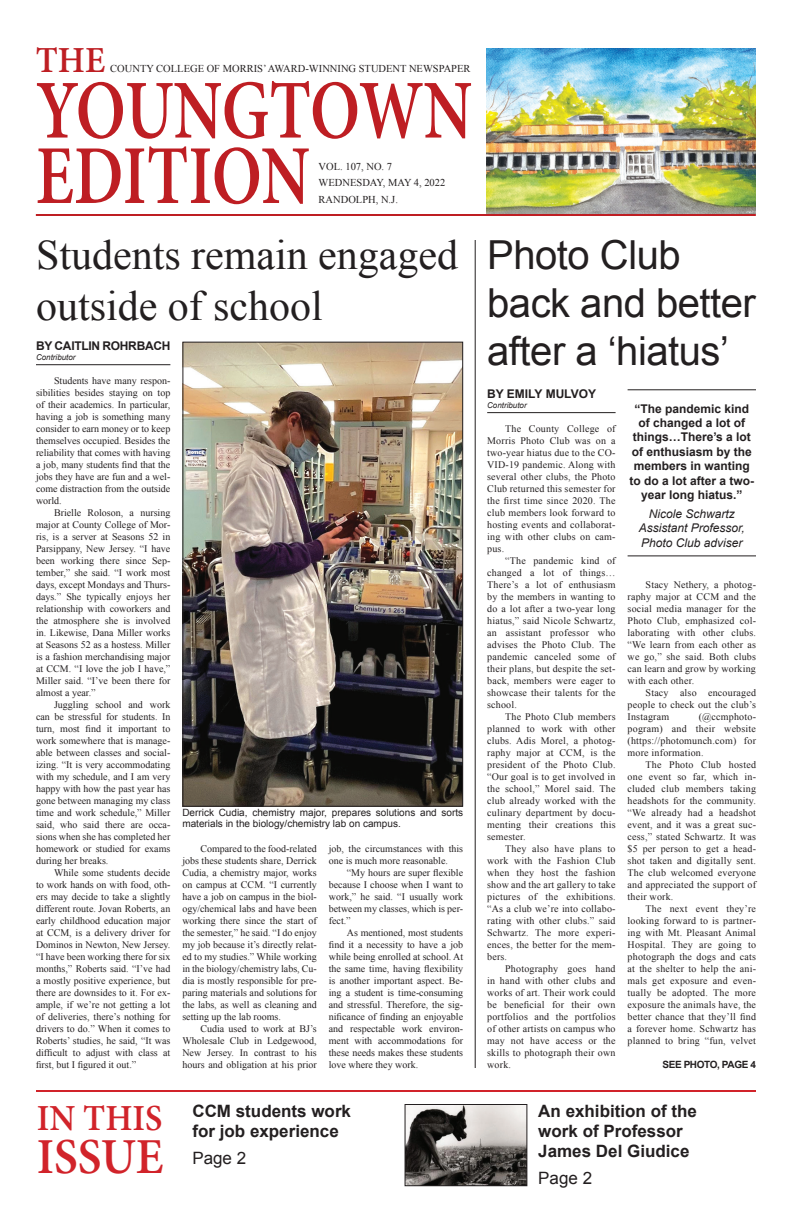
<style>
.page{position:relative;width:792px;height:1224px;background:#fff}
.page>*{position:absolute;margin:0;border:0;box-sizing:border-box;transform-origin:0 0}
.t1{font:600 83.8px "Minion Pro";letter-spacing:-.01em;color:#be1e23;scale:.79 1}
.t2{font:600 50.4px "Minion Pro";color:#d1232a;scale:.95 1}
.Headline_Times{font:42px/50.4px "Times New Roman";color:#231f20}
.Headline_Arial{font:40px/48px "Arial";letter-spacing:-.01em;color:#231f20}
.t3{font:600 36.8px "Minion Pro";color:#d1232a;scale:.95 1}
.t4{font:600 36.8px "Minion Pro";color:#be1e23;scale:.95 1}
.Mugshot_name{font:700 17px/20px "Arial";color:#231f20}
.Photo_Caption{font:17px "Arial";color:#231f20}
.Pull_Quote{font:700 12px/14.4px "Arial";color:#231f20;text-align:center}
.Pull_Quote_Attributi{font:italic 12px/14.4px "Arial";color:#231f20;text-align:center}
.Byline_Name{font:700 12px "Arial";letter-spacing:-.025em;color:#231f20}
.Byline_Name-2{font:700 12px "Arial";color:#231f20}
.Headline_Arial-2{font:10.5px "Times New Roman";color:#231f20}
.Body_Text{font:10px/12px "Times New Roman";letter-spacing:.02em;color:#231f20;text-align:justify}
.Photo_Caption-2{font:10px/11px "Arial";color:#231f20}
.Body_Text-2{font:10px/12px "Times New Roman";color:#231f20}
.Continued_on{font:700 10px "Arial";letter-spacing:-.04em;color:#231f20}
.Byline_Title{font:italic 8px "Arial";color:#231f20}
</style>
<div class="page">
<hr style="left:36px;top:214px;width:720px;height:2px;background:#be1e23">
<img style="left:487px;top:48px;width:269px;height:166px">
<hr style="left:36px;top:1090px;width:720px;height:2px;background:#d1232a">
<hr style="left:36px;top:364px;width:134px;height:1px;background:#231f20">
<hr style="left:487px;top:412px;width:129px;height:1px;background:#231f20">
<hr style="left:628px;top:390px;width:128px;height:1px;background:#231f20">
<hr style="left:628px;top:556px;width:128px;height:1px;background:#231f20">
<img style="left:407px;top:1106px;width:118px;height:78px">
<div style="left:405px;top:1104px;width:122px;height:82px;border:1px solid #231f20"></div>
<img style="left:184px;top:344px;width:277px;height:461px">
<div style="left:182px;top:342px;width:281px;height:465px;border:1px solid #231f20"></div>
<hr style="left:475px;top:240px;width:1px;height:828px;background:#231f20">
<h3 class="t4" style="left:36px;top:35px;width:75px">THE</h3>
<p class="Headline_Arial-2" style="left:110px;top:61px;width:362px">COUNTY COLLEGE OF MORRIS’ AWARD-WINNING STUDENT NEWSPAPER</p>
<h1 class="t1" style="left:36px;top:53px;width:554px">YOUNGTOWN</h1>
<h1 class="t1" style="left:36px;top:118px;width:349px">EDITION</h1>
<p class="Headline_Arial-2" style="left:319px;top:159px;width:75px">VOL. 107, NO. 7</p>
<p class="Headline_Arial-2" style="left:319px;top:176px;width:128px">WEDNESDAY, MAY 4, 2022</p>
<p class="Headline_Arial-2" style="left:319px;top:192px;width:81px">RANDOLPH, N.J.</p>
<p class="Headline_Times" style="left:36px;top:229px;width:424px">Students remain engaged outside of school</p>
<p class="Byline_Name" style="left:36px;top:338px;width:136px">BY CAITLIN ROHRBACH</p>
<p class="Byline_Title" style="left:36px;top:352px;width:41px">Contributor</p>
<p class="Body_Text" style="left:36px;top:374px;width:136px;text-indent:18px">Students have many respon&shy;sibilities besides staying on top of their academics. In particular, having a job is something many consider to earn money or to keep themselves occupied. Besides the reliability that comes with having a job, many students find that the jobs they have are fun and a wel&shy;come distraction from the outside world.</p>
<p class="Body_Text" style="left:36px;top:506px;width:136px;text-indent:18px">Brielle Roloson, a nursing major at County College of Mor&shy;ris, is a server at Seasons 52 in Parsippany, New Jersey. “I have been working there since Sep&shy;tember,” she said. “I work most days, except Mondays and Thurs&shy;days.” She typically enjoys her relationship with coworkers and the atmosphere she is involved in. Likewise, Dana Miller works at Seasons 52 as a hostess. Miller is a fashion merchandising major at CCM. “I love the job I have,” Miller said. “I’ve been there for almost a year.”</p>
<p class="Body_Text" style="left:36px;top:698px;width:136px;text-indent:18px">Juggling school and work can be stressful for students. In turn, most find it important to work somewhere that is manage&shy;able between classes and social&shy;izing. “It is very accommodating with my schedule, and I am very happy with how the past year has gone between managing my class time and work schedule,” Miller said, who said there are occa&shy;sions when she has completed her homework or studied for exams during her breaks.</p>
<p class="Body_Text" style="left:36px;top:866px;width:136px;text-indent:18px">While some students decide to work hands on with food, oth&shy;ers may decide to take a slightly different route. Jovan Roberts, an early childhood education major at CCM, is a delivery driver for Dominos in Newton, New Jersey. “I have been working there for six months,” Roberts said. “I’ve had a mostly positive experience, but there are downsides to it. For ex&shy;ample, if we’re not getting a lot of deliveries, there’s nothing for drivers to do.” When it comes to Roberts’ studies, he said, “It was difficult to adjust with class at first, but I figured it out.”</p>
<p class="Photo_Caption-2" style="left:182px;top:807px;width:282px">Derrick Cudia, chemistry major, prepares solutions and sorts materials in the biology/chemistry lab on campus.</p>
<p class="Body_Text" style="left:182px;top:842px;width:136px;text-indent:18px">Compared to the food-related jobs these students share, Derrick Cudia, a chemistry major, works on campus at CCM. “I currently have a job on campus in the biol&shy;ogy/chemical labs and have been working there since the start of the semester,” he said. “I do enjoy my job because it’s directly relat&shy;ed to my studies.” While working in the biology/chemistry labs, Cu&shy;dia is mostly responsible for pre&shy;paring materials and solutions for the labs, as well as cleaning and setting up the lab rooms.</p>
<p class="Body_Text" style="left:182px;top:1022px;width:136px;text-indent:18px">Cudia used to work at BJ’s Wholesale Club in Ledgewood, New Jersey. In contrast to his hours and obligation at his prior</p>
<p class="Body_Text-2" style="left:329px;top:842px;width:136px">job, the circumstances with this one is much more reasonable.</p>
<p class="Body_Text" style="left:329px;top:866px;width:136px;text-indent:18px">“My hours are super flexible because I choose when I want to work,” he said. “I usually work between my classes, which is per&shy;fect.”</p>
<p class="Body_Text" style="left:329px;top:926px;width:136px;text-indent:18px">As mentioned, most students find it a necessity to have a job while being enrolled at school. At the same time, having flexibility is another important aspect. Be&shy;ing a student is time-consuming and stressful. Therefore, the sig&shy;nificance of finding an enjoyable and respectable work environ&shy;ment with accommodations for these needs makes these students love where they work.</p>
<h3 class="t3" style="left:37px;top:1092px;width:134px">IN THIS</h3>
<h2 class="t2" style="left:37px;top:1122px;width:135px">ISSUE</h2>
<p class="Mugshot_name" style="left:192px;top:1101px;width:160px">CCM students work for job experience</p>
<p class="Photo_Caption" style="left:192px;top:1147px;width:55px">Page 2</p>
<p class="Headline_Arial" style="left:487px;top:232px;width:270px">Photo Club back and better after a ‘hiatus’</p>
<p class="Byline_Name-2" style="left:487px;top:386px;width:110px">BY EMILY MULVOY</p>
<p class="Byline_Title" style="left:487px;top:400px;width:41px">Contributor</p>
<p class="Body_Text" style="left:487px;top:422px;width:130px;text-indent:18px">The County College of Morris Photo Club was on a two-year hiatus due to the CO-VID-19 pandemic. Along with several other clubs, the Photo Club returned this semester for the first time since 2020. The club members look forward to hosting events and collaborat&shy;ing with other clubs on cam&shy;pus.</p>
<p class="Body_Text" style="left:487px;top:554px;width:130px;text-indent:18px">“The pandemic kind of changed a lot of things… There’s a lot of enthusiasm by the members in wanting to do a lot after a two-year long hiatus,” said Nicole Schwartz, an assistant professor who advises the Photo Club. The pandemic canceled some of their plans, but despite the set&shy;back, members were eager to showcase their talents for the school.</p>
<p class="Body_Text" style="left:487px;top:710px;width:130px;text-indent:18px">The Photo Club members planned to work with other clubs. Adis Morel, a photog&shy;raphy major at CCM, is the president of the Photo Club. “Our goal is to get involved in the school,” Morel said. The club already worked with the culinary department by docu&shy;menting their creations this semester.</p>
<p class="Body_Text" style="left:487px;top:842px;width:130px;text-indent:18px">They also have plans to work with the Fashion Club when they host the fashion show and the art gallery to take pictures of the exhibitions. “As a club we’re into collabo&shy;rating with other clubs.” said Schwartz. The more experi&shy;ences, the better for the mem&shy;bers.</p>
<p class="Body_Text" style="left:487px;top:962px;width:130px;text-indent:18px">Photography goes hand in hand with other clubs and works of art. Their work could be beneficial for their own portfolios and the portfolios of other artists on campus who may not have access or the skills to photograph their own work.</p>
<p class="Pull_Quote" style="left:629px;top:402px;width:126px">“The pandemic kind of changed a lot of things…There’s a lot of enthusiasm by the members in wanting to do a lot after a two&shy;year long hiatus.”</p>
<p class="Pull_Quote_Attributi" style="left:639px;top:507px;width:108px">Nicole Schwartz<br>Assistant Professor,<br>Photo Club adviser</p>
<p class="Body_Text" style="left:628px;top:578px;width:130px;text-indent:18px">Stacy Nethery, a photog&shy;raphy major at CCM and the social media manager for the Photo Club, emphasized col&shy;laborating with other clubs. “We learn from each other as we go,” she said. Both clubs can learn and grow by working with each other.</p>
<p class="Body_Text" style="left:628px;top:686px;width:130px;text-indent:18px">Stacy also encouraged people to check out the club’s Instagram</p>
<p class="Body_Text" style="left:628px;top:710px;width:130px;text-indent:71px">(@ccmphoto&shy;pogram) and their website (https://photomunch.com) for more information.</p>
<p class="Body_Text" style="left:628px;top:758px;width:130px;text-indent:18px">The Photo Club hosted one event so far, which in&shy;cluded club members taking headshots for the community. “We already had a headshot event, and it was a great suc&shy;cess,” stated Schwartz. It was $5 per person to get a head&shy;shot taken and digitally sent.<br>The club welcomed everyone and appreciated the support of their work.</p>
<p class="Body_Text" style="left:628px;top:902px;width:130px;text-indent:18px">The next event they’re looking forward to is partner&shy;ing with Mt. Pleasant Animal Hospital. They are going to photograph the dogs and cats at the shelter to help the ani&shy;mals get exposure and even&shy;tually be adopted. The more exposure the animals have, the better chance that they’ll find a forever home. Schwartz has planned to bring “fun, velvet</p>
<p class="Continued_on" style="left:662px;top:1058px;width:95px">SEE PHOTO, PAGE 4</p>
<p class="Mugshot_name" style="left:538px;top:1101px;width:160px">An exhibition of the work of Professor<br>James Del Giudice</p>
<p class="Photo_Caption" style="left:538px;top:1167px;width:55px">Page 2</p>
</div>
